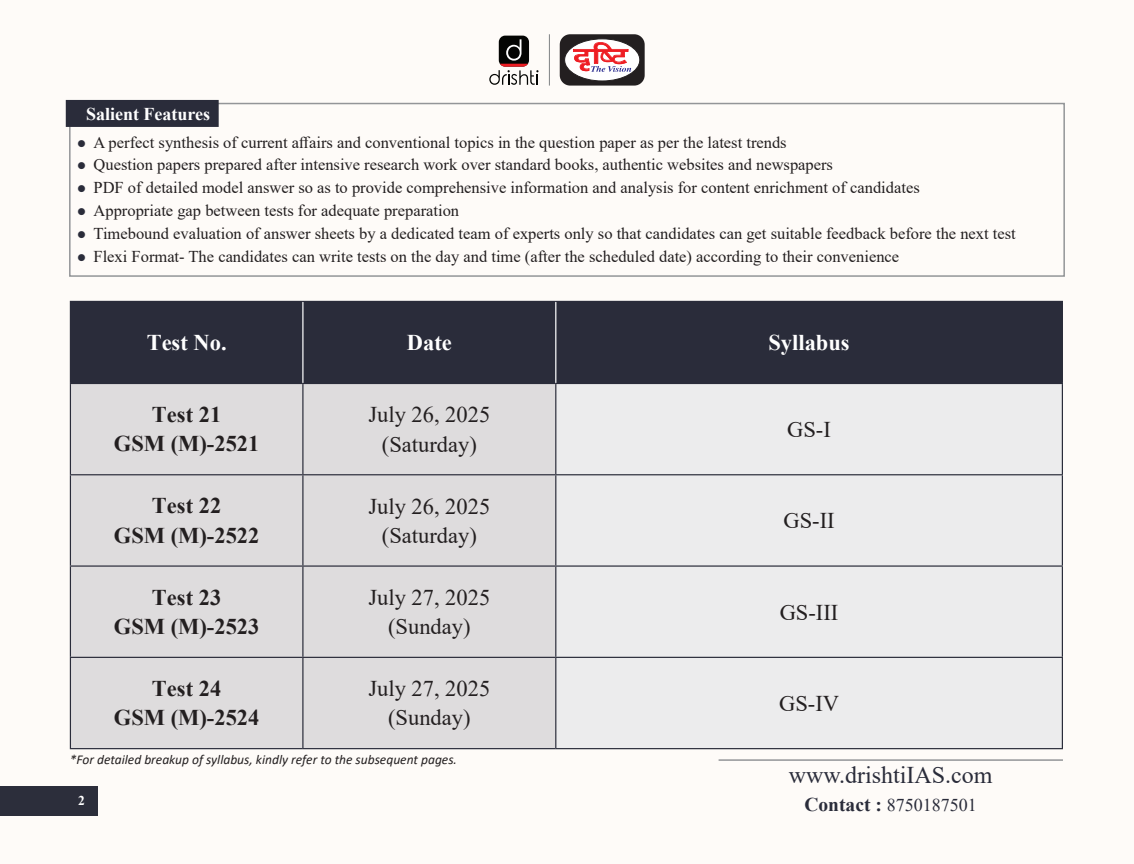
<style>
.page{position:relative;width:1134px;height:864px;background:#fefbf8}
.page>*{position:absolute;margin:0;border:0;box-sizing:border-box;transform-origin:0 0}
.t1{font:24px "Times New Roman";color:#2a2c3a}
.Para_1{font:22.5px/29.2px "Times New Roman";color:#231f20;text-align:center}
.Para_1-2{font:700 22.5px/29.2px "Times New Roman";color:#231f20;text-align:center}
.Para_1-3{font:700 22.5px "Times New Roman";color:#fff}
.t2{font:18px "Times New Roman";color:#2a2c3a}
.sub_head{font:700 18px "Times New Roman";color:#fff}
.t3{font:16.5px "Times New Roman";color:#231f20}
.t4{font:italic 13.5px "Calibri";color:#231f20}
.t5{font:700 13.5px "Times New Roman";color:#fff}
.s1{font-weight:700;font-size:19.5px}
</style>
<div class="page">
<div style="left:560px;top:34px;width:85px;height:52px;background:#231f20;border-radius:10px"></div>
<div style="left:565px;top:39px;width:75px;height:42px;background:#fff;border-radius:50%"></div>
<div style="left:564px;top:38px;width:76px;height:43px;border:1px solid #231f20;border-radius:50%"></div>
<svg style="left:573px;top:42px;width:58px;height:30px"></svg>
<div style="left:499px;top:36px;width:30px;height:31px;background:#040503;border-radius:6px"></div>
<svg style="left:489px;top:39px;width:50px;height:46px"></svg>
<hr style="left:549px;top:34px;width:1px;height:52px;background:#808285">
<div style="left:0;top:786px;width:98px;height:29px;background:#2c2e3b"></div>
<hr style="left:719px;top:759px;width:344px;height:2px;background:#939598">
<div style="left:69px;top:103px;width:996px;height:174px;border:2px solid #939598"></div>
<div style="left:66px;top:100px;width:153px;height:27px;background:#2a2c3a"></div>
<div style="left:71px;top:302px;width:991px;height:81px;background:#2a2c3a"></div>
<div style="left:71px;top:384px;width:484px;height:364px;background:#dedcdd"></div>
<div style="left:556px;top:384px;width:506px;height:364px;background:#ececed"></div>
<hr style="left:70px;top:301px;width:233px;height:1px;background:#2a2c3a">
<hr style="left:70px;top:302px;width:1px;height:81px;background:#2a2c3a">
<hr style="left:303px;top:301px;width:253px;height:1px;background:#2a2c3a">
<hr style="left:556px;top:301px;width:507px;height:1px;background:#2a2c3a">
<hr style="left:1062px;top:302px;width:1px;height:81px;background:#2a2c3a">
<hr style="left:70px;top:383px;width:233px;height:1px;background:#2a2c3a">
<hr style="left:303px;top:383px;width:253px;height:1px;background:#2a2c3a">
<hr style="left:556px;top:383px;width:507px;height:1px;background:#2a2c3a">
<hr style="left:70px;top:384px;width:1px;height:90px;background:#2a2c3a">
<hr style="left:302px;top:384px;width:2px;height:90px;background:#2a2c3a">
<hr style="left:555px;top:384px;width:1px;height:90px;background:#2a2c3a">
<hr style="left:1062px;top:384px;width:1px;height:90px;background:#2a2c3a">
<hr style="left:70px;top:474px;width:233px;height:1px;background:#2a2c3a">
<hr style="left:70px;top:475px;width:1px;height:90px;background:#2a2c3a">
<hr style="left:303px;top:474px;width:253px;height:1px;background:#2a2c3a">
<hr style="left:302px;top:475px;width:2px;height:90px;background:#2a2c3a">
<hr style="left:556px;top:474px;width:507px;height:1px;background:#2a2c3a">
<hr style="left:555px;top:475px;width:1px;height:90px;background:#2a2c3a">
<hr style="left:1062px;top:475px;width:1px;height:90px;background:#2a2c3a">
<hr style="left:70px;top:565px;width:233px;height:2px;background:#2a2c3a">
<hr style="left:70px;top:567px;width:1px;height:90px;background:#2a2c3a">
<hr style="left:303px;top:565px;width:253px;height:2px;background:#2a2c3a">
<hr style="left:302px;top:567px;width:2px;height:90px;background:#2a2c3a">
<hr style="left:556px;top:565px;width:507px;height:2px;background:#2a2c3a">
<hr style="left:555px;top:567px;width:1px;height:90px;background:#2a2c3a">
<hr style="left:1062px;top:567px;width:1px;height:90px;background:#2a2c3a">
<hr style="left:70px;top:657px;width:233px;height:1px;background:#2a2c3a">
<hr style="left:70px;top:658px;width:1px;height:90px;background:#2a2c3a">
<hr style="left:303px;top:657px;width:253px;height:1px;background:#2a2c3a">
<hr style="left:302px;top:658px;width:2px;height:90px;background:#2a2c3a">
<hr style="left:556px;top:657px;width:507px;height:1px;background:#2a2c3a">
<hr style="left:555px;top:658px;width:1px;height:90px;background:#2a2c3a">
<hr style="left:1062px;top:658px;width:1px;height:90px;background:#2a2c3a">
<hr style="left:70px;top:748px;width:233px;height:1px;background:#2a2c3a">
<hr style="left:303px;top:748px;width:253px;height:1px;background:#2a2c3a">
<hr style="left:556px;top:748px;width:507px;height:1px;background:#2a2c3a">
<hr style="left:302px;top:302px;width:2px;height:81px;background:#fff">
<hr style="left:555px;top:302px;width:1px;height:81px;background:#fff">
<p class="sub_head" style="left:86px;top:101px;width:126px">Salient Features</p>
<p class="t3" style="left:94px;top:130px;width:695px">A perfect synthesis of current affairs and conventional topics in the question paper as per the latest trends</p>
<p class="t3" style="left:94px;top:153px;width:741px">Question papers prepared after intensive research work over standard books, authentic websites and newspapers</p>
<p class="t3" style="left:94px;top:176px;width:828px">PDF of detailed model answer so as to provide comprehensive information and analysis for content enrichment of candidates</p>
<p class="t3" style="left:94px;top:199px;width:367px">Appropriate gap between tests for adequate preparation</p>
<p class="t3" style="left:94px;top:222px;width:924px">Timebound evaluation of answer sheets by a dedicated team of experts only so that candidates can get suitable feedback before the next test</p>
<p class="t3" style="left:94px;top:244px;width:807px">Flexi Format- The candidates can write tests on the day and time (after the scheduled date) according to their convenience</p>
<p class="Para_1-3" style="left:147px;top:326px;width:81px">Test No.</p>
<p class="Para_1-3" style="left:407px;top:326px;width:46px">Date</p>
<p class="Para_1-3" style="left:768px;top:326px;width:83px">Syllabus</p>
<p class="Para_1-2" style="left:114px;top:399px;width:147px">Test 21<br>GSM (M)-2521</p>
<p class="Para_1" style="left:368px;top:399px;width:123px">July 26, 2025 (Saturday)</p>
<p class="Para_1-2" style="left:114px;top:491px;width:147px">Test 22<br>GSM (M)-2522</p>
<p class="Para_1" style="left:368px;top:491px;width:123px">July 26, 2025 (Saturday)</p>
<p class="Para_1-2" style="left:114px;top:582px;width:147px">Test 23<br>GSM (M)-2523</p>
<p class="Para_1" style="left:368px;top:582px;width:123px">July 27, 2025 (Sunday)</p>
<p class="Para_1-2" style="left:114px;top:673px;width:147px">Test 24<br>GSM (M)-2524</p>
<p class="Para_1" style="left:368px;top:673px;width:123px">July 27, 2025 (Sunday)</p>
<p class="t4" style="left:70px;top:751px;width:389px">*For detailed breakup of syllabus, kindly refer to the subsequent pages.</p>
<p class="t5" style="left:78px;top:791px;width:8px">2</p>
<p class="Para_1" style="left:787px;top:414px;width:45px">GS-I</p>
<p class="Para_1" style="left:783px;top:505px;width:53px">GS-II</p>
<p class="Para_1" style="left:780px;top:597px;width:60px">GS-III</p>
<p class="Para_1" style="left:779px;top:688px;width:61px">GS-IV</p>
<h1 class="t1" style="left:789px;top:758px;width:205px">www.drishtiIAS.com</h1>
<p class="t2" style="left:804px;top:792px;width:174px"><span class="s1">Contact :</span> 8750187501</p>
</div>
